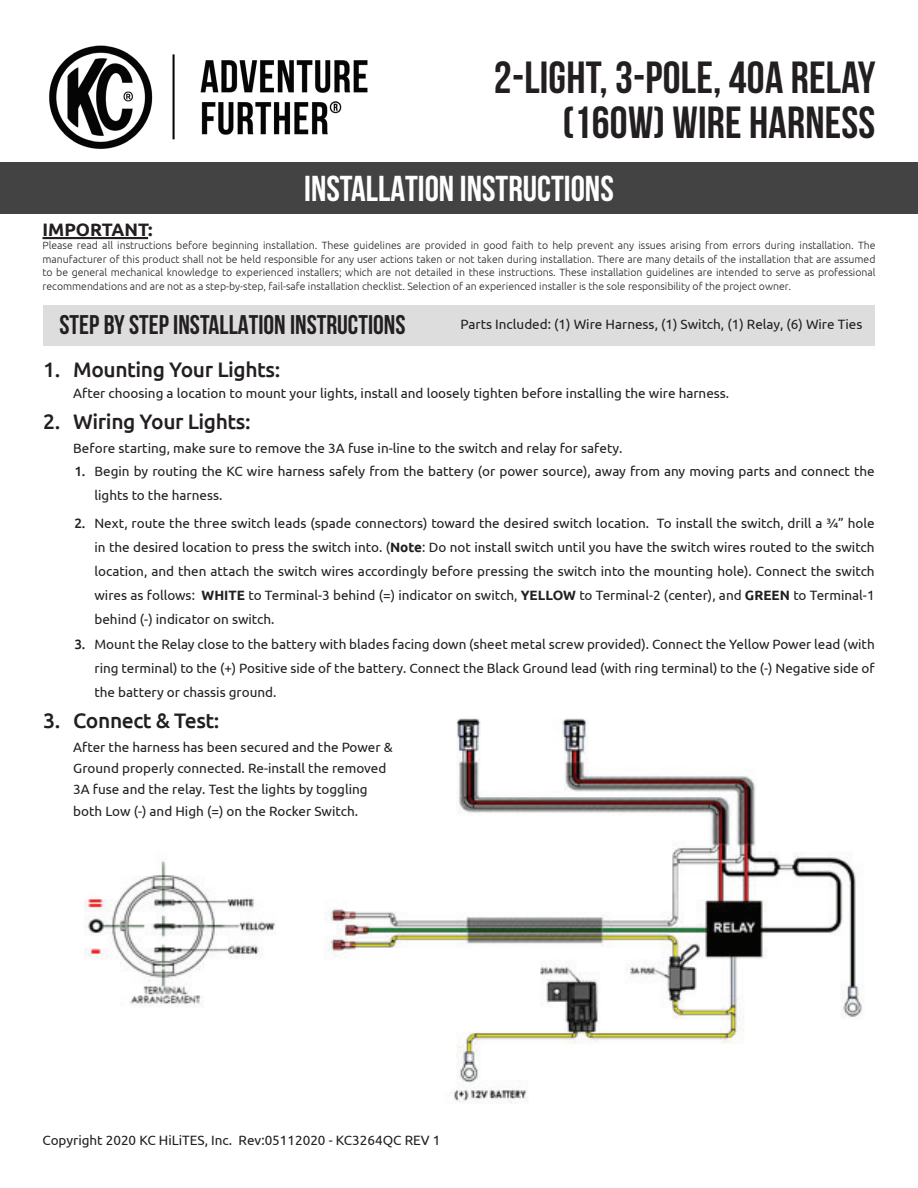
<style>
.page{position:relative;width:918px;height:1188px;background:#fff}
.page>*{position:absolute;margin:0;border:0;box-sizing:border-box;transform-origin:0 0}
.t1{font:45px/45px "Bebas Neue";letter-spacing:.005em;color:#231f20;text-align:right}
.t2{font:700 36px "Bebas Neue";color:#fff}
.t3{font:700 27px "Bebas Neue";color:#231f20}
.t4{font:500 21px "Ubuntu";letter-spacing:-.02em;color:#231f20}
.t5{font:700 18px "Ubuntu";color:#231f20}
.t6{font:13.5px/24.2px "Ubuntu";color:#231f20}
.t7{font:500 13.5px "Ubuntu";color:#231f20}
.t8{font:300 10.5px/13.5px "Ubuntu";color:#231f20;text-align:justify}
.s1{font-weight:700}
</style>
<div class="page">
<img style="left:84px;top:718px;width:780px;height:385px">
<img style="left:49px;top:45px;width:319px;height:104px">
<div style="left:43px;top:305px;width:832px;height:40px;background:#ddddde"></div>
<div style="left:1px;top:162px;width:917px;height:52px;background:#434343"></div>
<hr style="left:43px;top:237px;width:105px;height:2px;background:#231f20">
<h1 class="t1" style="left:494px;top:54px;width:383px">2-LIGHT, 3-POLE, 40A RELAY (160W) WIRE HARNESS</h1>
<h2 class="t2" style="left:304px;top:169px;width:311px">INSTALLATION INSTRUCTIONS</h2>
<h3 class="t5" style="left:43px;top:219px;width:112px">IMPORTANT:</h3>
<p class="t8" style="left:43px;top:239px;width:835px">Please read all instructions before beginning installation. These guidelines are provided in good faith to help prevent any issues arising from errors during installation. The manufacturer of this product shall not be held responsible for any user actions taken or not taken during installation. There are many details of the installation that are assumed to be general mechanical knowledge to experienced installers; which are not detailed in these instructions. These installation guidelines are intended to serve as professional recommendations and are not as a step-by-step, fail-safe installation checklist. Selection of an experienced installer is the sole responsibility of the project owner.</p>
<p class="t6" style="left:460px;top:312px;width:403px">Parts Included: (1) Wire Harness, (1) Switch, (1) Relay, (6) Wire Ties</p>
<h3 class="t3" style="left:60px;top:310px;width:347px">STEP BY STEP INSTALLATION INSTRUCTIONS</h3>
<h3 class="t4" style="left:43px;top:356px;width:19px">1.</h3>
<h3 class="t4" style="left:43px;top:408px;width:19px">2.</h3>
<h3 class="t4" style="left:43px;top:708px;width:19px">3.</h3>
<h3 class="t4" style="left:73px;top:356px;width:209px">Mounting Your Lights:</h3>
<p class="t6" style="left:73px;top:381px;width:658px">After choosing a location to mount your lights, install and loosely tighten before installing the wire harness.</p>
<h3 class="t4" style="left:73px;top:408px;width:179px">Wiring Your Lights:</h3>
<p class="t6" style="left:94px;top:436px;width:782px;line-height:23.5px;text-indent:-21px">Before starting, make sure to remove the 3A fuse in-line to the switch and relay for safety.<br>Begin by routing the KC wire harness safely from the battery (or power source), away from any moving parts and connect the lights to the harness.</p>
<p class="t6" style="left:94px;top:511px;width:782px">Next, route the three switch leads (spade connectors) toward the desired switch location. To install the switch, drill a ¾” hole in the desired location to press the switch into. (<span class="s1">Note</span>: Do not install switch until you have the switch wires routed to the switch location, and then attach the switch wires accordingly before pressing the switch into the mounting hole). Connect the switch wires as follows: <span class="s1">WHITE</span> to Terminal-3 behind (=) indicator on switch, <span class="s1">YELLOW</span> to Terminal-2 (center), and <span class="s1">GREEN</span> to Terminal-1 behind (-) indicator on switch.<br>Mount the Relay close to the battery with blades facing down (sheet metal screw provided). Connect the Yellow Power lead (with ring terminal) to the (+) Positive side of the battery. Connect the Black Ground lead (with ring terminal) to the (-) Negative side of the battery or chassis ground.</p>
<p class="t7" style="left:75px;top:463px;width:12px">1.</p>
<p class="t7" style="left:75px;top:515px;width:12px">2.</p>
<p class="t7" style="left:75px;top:636px;width:12px">3.</p>
<h3 class="t4" style="left:73px;top:708px;width:148px">Connect &amp; Test:</h3>
<p class="t6" style="left:73px;top:736px;width:321px;line-height:21.1px">After the harness has been secured and the Power &amp; Ground properly connected. Re-install the removed 3A fuse and the relay. Test the lights by toggling both Low (-) and High (=) on the Rocker Switch.</p>
<p class="t6" style="left:43px;top:1128px;width:399px">Copyright 2020 KC HiLiTES, Inc. Rev:05112020 - KC3264QC REV 1</p>
</div>
